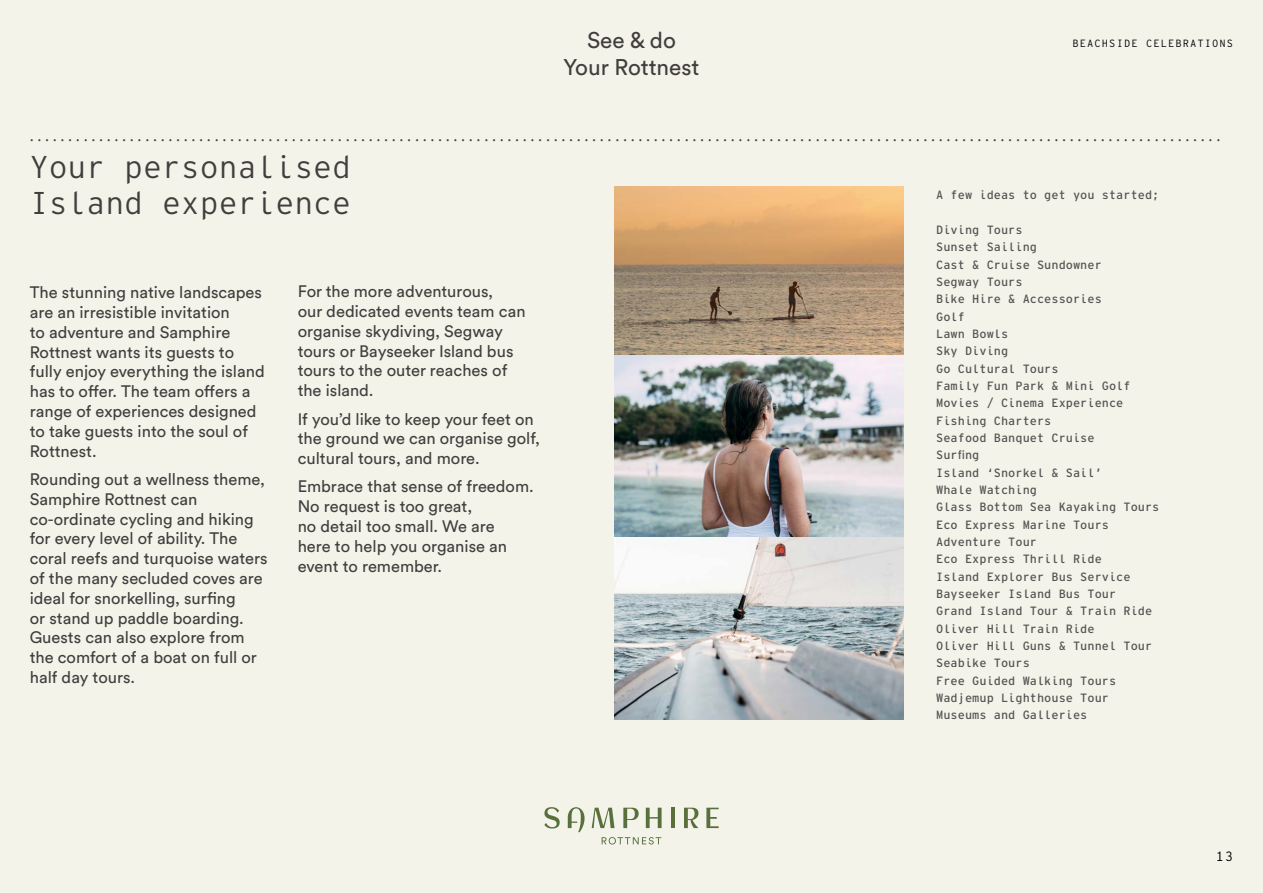
<style>
.page{position:relative;width:1263px;height:893px;background:#f4f3ea}
.page>*{position:absolute;margin:0;border:0;box-sizing:border-box;transform-origin:0 0}
.t1{font:300 31.5px/36px "Interstate Mono";color:#413e3d}
.t2{font:22.5px/27px "Circular Std";color:#413e3d;text-align:center}
.t3{font:18px "Minion Pro";color:#413e3d}
.t4{font:16.5px/19.8px "Circular Std";color:#413e3d}
.t5{font:16.5px/19.8px "Circular XX";color:#413e3d}
.t6{font:300 13.5px "Interstate Mono";color:#000}
.t7{font:12px/17.4px "Interstate Mono";color:#565453}
.t8{font:300 10.5px "Interstate Mono";letter-spacing:.1em;color:#000}
</style>
<div class="page">
<svg style="left:544px;top:807px;width:16px;height:22px"></svg>
<svg style="left:568px;top:807px;width:16px;height:25px"></svg>
<svg style="left:592px;top:808px;width:22px;height:20px"></svg>
<svg style="left:623px;top:808px;width:16px;height:20px"></svg>
<svg style="left:646px;top:808px;width:15px;height:20px"></svg>
<hr style="left:671px;top:808px;width:4px;height:20px;background:#59703d">
<svg style="left:684px;top:808px;width:15px;height:20px"></svg>
<svg style="left:706px;top:808px;width:13px;height:20px"></svg>
<svg style="left:602px;top:837px;width:59px;height:7px"></svg>
<img style="left:614px;top:187px;width:290px;height:169px">
<img style="left:614px;top:356px;width:290px;height:182px">
<svg style="left:614px;top:538px;width:290px;height:182px"></svg>
<h2 class="t2" style="left:563px;top:26px;width:138px">See &amp; do<br>Your Rottnest</h2>
<p class="t8" style="left:1072px;top:37px;width:162px">BEACHSIDE CELEBRATIONS</p>
<p class="t3" style="left:30px;top:123px;width:1192px">...........................................................................................................................................................</p>
<h1 class="t1" style="left:30px;top:149px;width:323px">Your personalised<br>Island experience</h1>
<p class="t4" style="left:30px;top:282px;width:236px">The stunning native landscapes are an irresistible invitation<br>to adventure and Samphire<br>Rottnest wants its guests to fully enjoy everything the island has to offer. The team offers a range of experiences designed to take guests into the soul of<br>Rottnest.</p>
<p class="t4" style="left:30px;top:469px;width:239px">Rounding out a wellness theme,<br>Samphire Rottnest can co-ordinate cycling and hiking for every level of ability. The coral reefs and turquoise waters of the many secluded coves are ideal for snorkelling, surfing<br>or stand up paddle boarding.<br>Guests can also explore from the comfort of a boat on full or half day tours.</p>
<p class="t5" style="left:298px;top:281px;width:229px">For the more adventurous,<br>our dedicated events team can organise skydiving, Segway tours or Bayseeker Island bus tours to the outer reaches of the island.</p>
<p class="t4" style="left:298px;top:409px;width:244px">If you’d like to keep your feet on the ground we can organise golf, cultural tours, and more.</p>
<p class="t4" style="left:298px;top:477px;width:238px">Embrace that sense of freedom.<br>No request is too great,<br>no detail too small. We are<br>here to help you organise an event to remember.</p>
<p class="t7" style="left:936px;top:186px;width:225px">A few ideas to get you started;</p>
<p class="t7" style="left:936px;top:221px;width:225px">Diving Tours<br>Sunset Sailing<br>Cast &amp; Cruise Sundowner<br>Segway Tours<br>Bike Hire &amp; Accessories<br>Golf<br>Lawn Bowls<br>Sky Diving<br>Go Cultural Tours<br>Family Fun Park &amp; Mini Golf<br>Movies / Cinema Experience<br>Fishing Charters<br>Seafood Banquet Cruise<br>Surfing<br>Island ‘Snorkel &amp; Sail’<br>Whale Watching<br>Glass Bottom Sea Kayaking Tours<br>Eco Express Marine Tours<br>Adventure Tour<br>Eco Express Thrill Ride<br>Island Explorer Bus Service<br>Bayseeker Island Bus Tour<br>Grand Island Tour &amp; Train Ride<br>Oliver Hill Train Ride<br>Oliver Hill Guns &amp; Tunnel Tour<br>Seabike Tours<br>Free Guided Walking Tours<br>Wadjemup Lighthouse Tour<br>Museums and Galleries</p>
<p class="t6" style="left:1216px;top:848px;width:19px">13</p>
</div>
